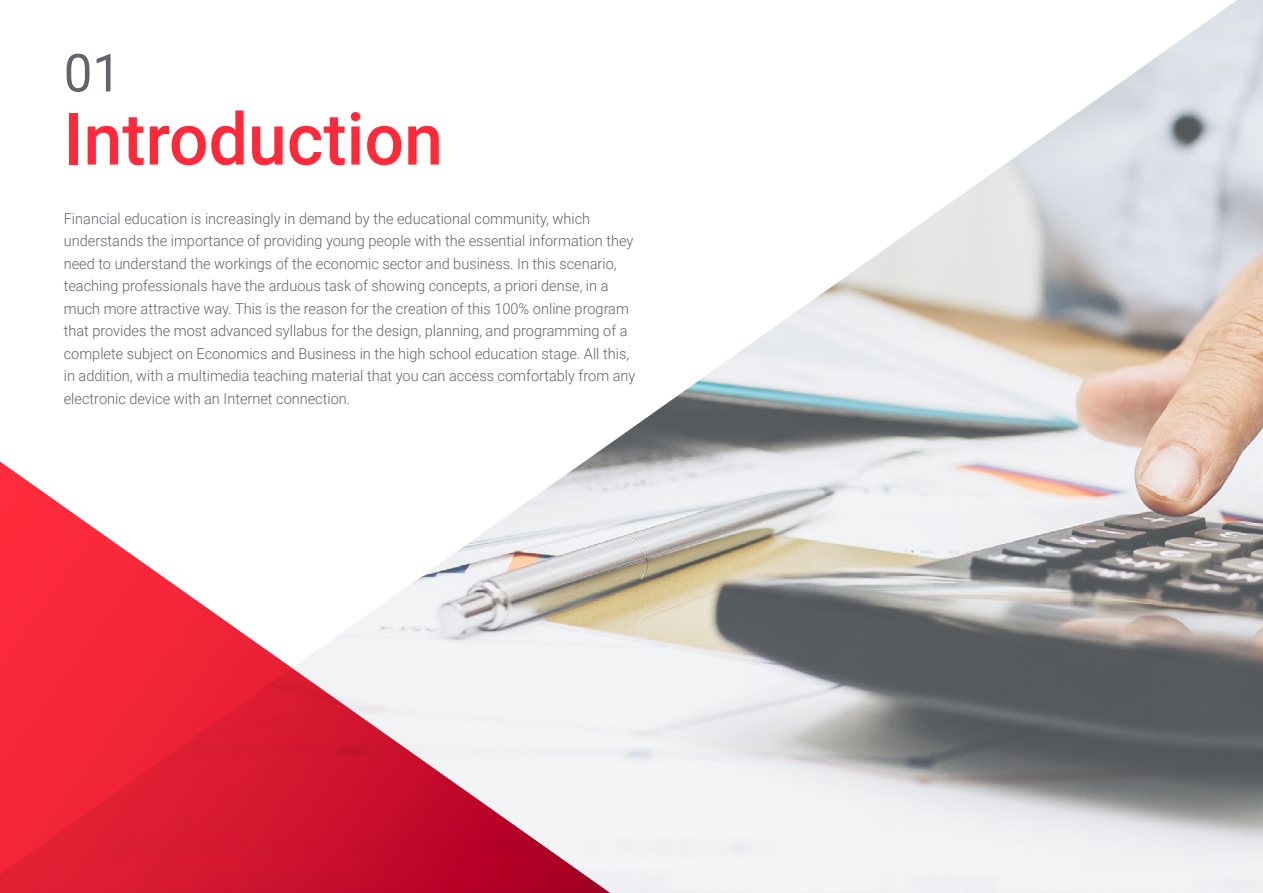
<style>
.page{position:relative;width:1263px;height:893px;background:#fff}
.page>*{position:absolute;margin:0;border:0;box-sizing:border-box;transform-origin:0 0}
.t1{font:500 72px "Roboto";color:#ff293a}
.t2{font:52.5px "Roboto";color:#61646a}
.t3{font:300 15px/22.5px "Roboto";color:#61646a}
</style>
<div class="page">
<img style="left:606px;top:0;width:657px;height:893px">
<svg style="left:0;top:446px;width:640px;height:447px"></svg>
<h2 class="t2" style="left:64px;top:36px;width:59px">01</h2>
<h1 class="t1" style="left:64px;top:89px;width:381px">Introduction</h1>
<p class="t3" style="left:64px;top:207px;width:573px">Financial education is increasingly in demand by the educational community, which understands the importance of providing young people with the essential information they need to understand the workings of the economic sector and business. In this scenario, teaching professionals have the arduous task of showing concepts, a priori dense, in a much more attractive way. This is the reason for the creation of this 100% online program that provides the most advanced syllabus for the design, planning, and programming of a complete subject on Economics and Business in the high school education stage. All this, in addition, with a multimedia teaching material that you can access comfortably from any electronic device with an Internet connection.</p>
</div>
